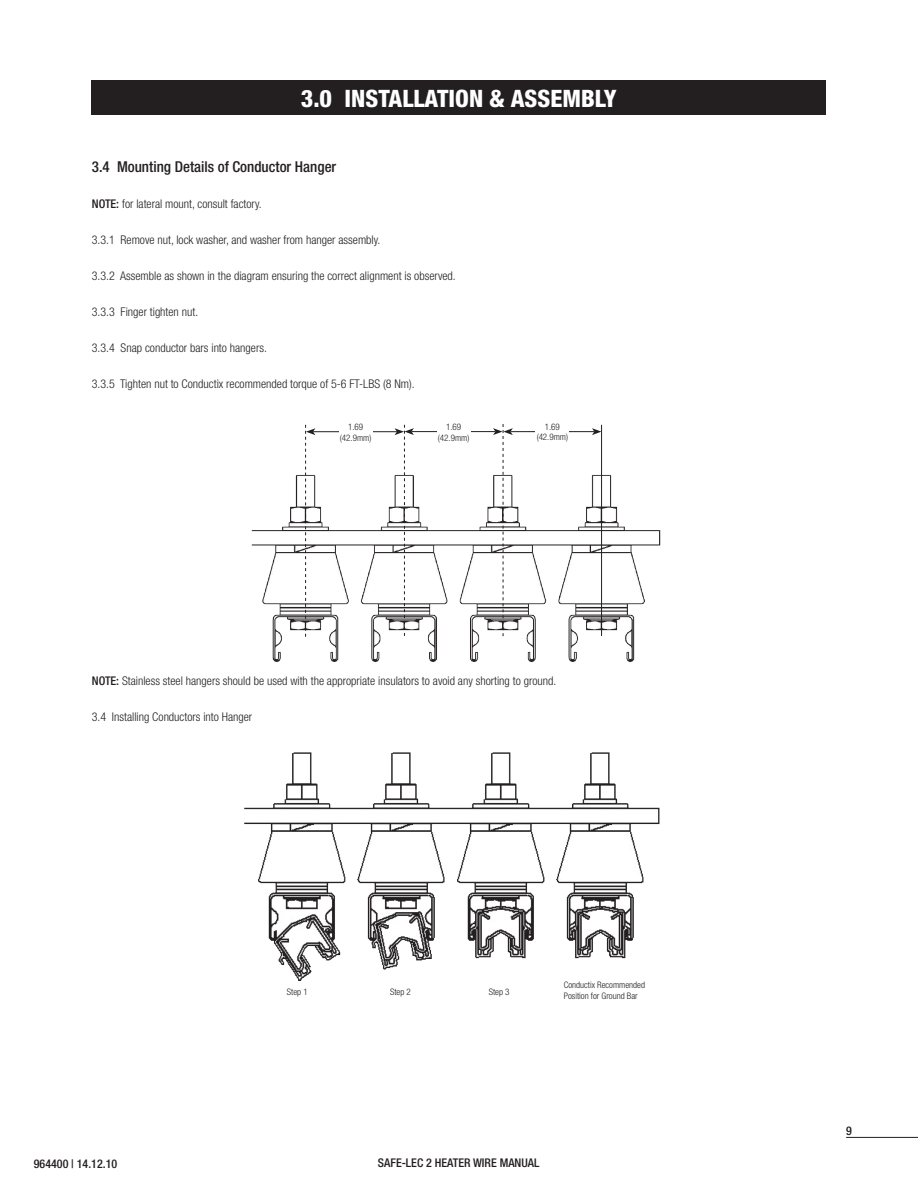
<style>
.page{position:relative;width:918px;height:1188px;background:#fff}
.page>*{position:absolute;margin:0;border:0;box-sizing:border-box;transform-origin:0 0}
.t1{font:800 condensed 24px "Helvetica Neue LT";color:#fff}
.t2{font:500 condensed 15px "Helvetica Neue LT";color:#231f20}
.t3{font:300 condensed 12px "Helvetica Neue LT";color:#231f20}
.t4{font:500 condensed 12px "Helvetica Neue LT";color:#231f20}
.t5{font:300 condensed 9px/10.8px "Helvetica Neue LT";color:#231f20}
.s1{font-weight:500}
</style>
<div class="page">
<hr style="left:846px;top:1137px;width:72px;height:1px;background:#231f20">
<div style="left:91px;top:81px;width:735px;height:34px;background:#231f20"></div>
<img style="left:251px;top:424px;width:410px;height:238px">
<hr style="left:601px;top:425px;width:1px;height:211px;background:#231f20">
<hr style="left:510px;top:431px;width:84px;height:1px;background:#231f20">
<svg style="left:592px;top:428px;width:9px;height:7px"></svg>
<hr style="left:412px;top:431px;width:83px;height:1px;background:#231f20">
<svg style="left:493px;top:424px;width:20px;height:212px"></svg>
<hr style="left:313px;top:431px;width:84px;height:1px;background:#231f20">
<svg style="left:305px;top:425px;width:10px;height:212px"></svg>
<svg style="left:395px;top:425px;width:19px;height:211px"></svg>
<div style="left:339px;top:420px;width:34px;height:23px;background:#fff"></div>
<div style="left:437px;top:420px;width:33px;height:23px;background:#fff"></div>
<div style="left:536px;top:420px;width:33px;height:23px;background:#fff"></div>
<img style="left:244px;top:752px;width:416px;height:229px">
<p class="t1" style="left:301px;top:84px;width:317px">3.0 INSTALLATION &amp; ASSEMBLY</p>
<p class="t2" style="left:92px;top:158px;width:246px">3.4 Mounting Details of Conductor Hanger</p>
<p class="t3" style="left:92px;top:197px;width:172px"><span class="s1">NOTE:</span> for lateral mount, consult factory.</p>
<p class="t3" style="left:92px;top:233px;width:290px">3.3.1 Remove nut, lock washer, and washer from hanger assembly.</p>
<p class="t3" style="left:92px;top:269px;width:365px">3.3.2 Assemble as shown in the diagram ensuring the correct alignment is observed.</p>
<p class="t3" style="left:92px;top:305px;width:108px">3.3.3 Finger tighten nut.</p>
<p class="t3" style="left:92px;top:341px;width:177px">3.3.4 Snap conductor bars into hangers.</p>
<p class="t3" style="left:92px;top:377px;width:324px">3.3.5 Tighten nut to Conductix recommended torque of 5-6 FT-LBS (8 Nm).</p>
<p class="t5" style="left:348px;top:421px;width:17px">1.69</p>
<p class="t5" style="left:340px;top:432px;width:33px">(42.9mm)</p>
<p class="t5" style="left:446px;top:421px;width:17px">1.69</p>
<p class="t5" style="left:438px;top:432px;width:33px">(42.9mm)</p>
<p class="t5" style="left:545px;top:421px;width:17px">1.69</p>
<p class="t5" style="left:537px;top:432px;width:33px">(42.9mm)</p>
<p class="t3" style="left:92px;top:674px;width:466px"><span class="s1">NOTE:</span> Stainless steel hangers should be used with the appropriate insulators to avoid any shorting to ground.</p>
<p class="t3" style="left:92px;top:710px;width:162px">3.4 Installing Conductors into Hanger</p>
<p class="t5" style="left:287px;top:987px;width:22px">Step 1</p>
<p class="t5" style="left:390px;top:986px;width:22px">Step 2</p>
<p class="t5" style="left:489px;top:986px;width:22px">Step 3</p>
<p class="t5" style="left:564px;top:980px;width:83px">Conductix Recommended<br>Position for Ground Bar</p>
<p class="t4" style="left:34px;top:1156px;width:85px">964400 | 14.12.10</p>
<p class="t4" style="left:378px;top:1156px;width:163px">SAFE-LEC 2 HEATER WIRE MANUAL</p>
<p class="t4" style="left:846px;top:1124px;width:7px">9</p>
</div>
